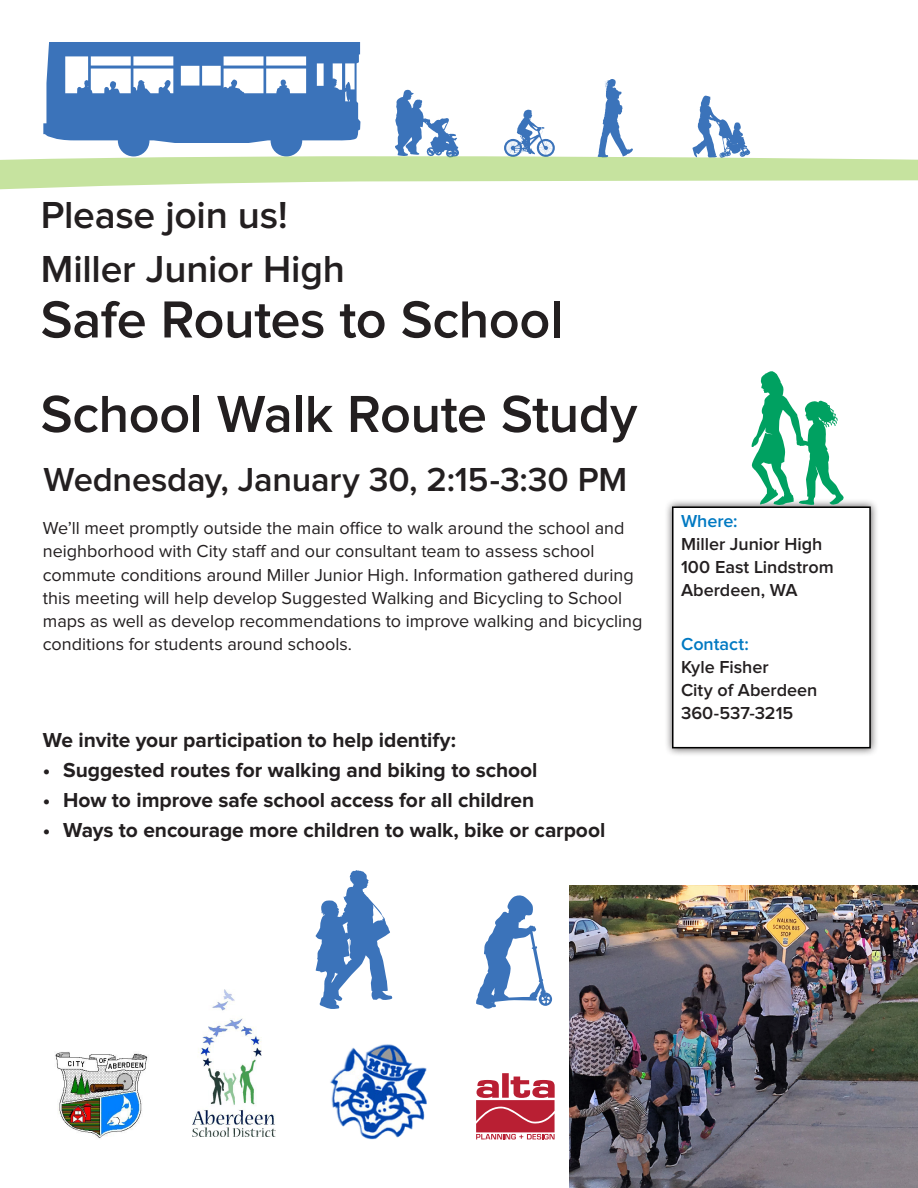
<style>
.page{position:relative;width:918px;height:1188px;background:#fff}
.page>*{position:absolute;margin:0;border:0;box-sizing:border-box;transform-origin:0 0}
.Page_head{font:600 54px "Proxima Nova";letter-spacing:-.01em;color:#231f20}
.Page_head-2{font:600 39px/54px "Proxima Nova";letter-spacing:-.005em;color:#231f20}
.Subhead{font:600 34.5px "Proxima Nova";letter-spacing:-.005em;color:#231f20}
.Body_text{font:700 21px "Proxima Nova";letter-spacing:-.005em;color:#231f20}
.Subhead-2{font:18px/23.2px "Proxima Nova";color:#231f20}
.Body_text-2{font:600 18px "Proxima Nova";color:#231f20}
.Body_text-3{font:600 18px "Proxima Nova";color:#0079c2}
</style>
<div class="page">
<div style="left:664px;top:498px;width:215px;height:258px;background:#231f20;opacity:.75"></div>
<div style="left:672px;top:506px;width:199px;height:242px;background:#fff;border:2px solid #000"></div>
<svg style="left:476px;top:895px;width:76px;height:114px"></svg>
<svg style="left:315px;top:870px;width:78px;height:139px"></svg>
<svg style="left:395px;top:90px;width:64px;height:61px"></svg>
<svg style="left:598px;top:79px;width:35px;height:72px"></svg>
<svg style="left:692px;top:96px;width:58px;height:55px"></svg>
<svg style="left:504px;top:110px;width:51px;height:41px"></svg>
<svg style="left:43px;top:42px;width:317px;height:109px"></svg>
<svg style="left:0;top:151px;width:918px;height:401px"></svg>
<img style="left:330px;top:1044px;width:96px;height:96px">
<img style="left:569px;top:885px;width:349px;height:303px">
<img style="left:55px;top:1052px;width:93px;height:86px">
<img style="left:192px;top:989px;width:83px;height:147px">
<svg style="left:476px;top:1073px;width:79px;height:67px"></svg>
<p class="Page_head-2" style="left:41px;top:190px;width:306px">Please join us!<br>Miller Junior High</p>
<p class="Page_head" style="left:40px;top:295px;width:524px">Safe Routes to School</p>
<p class="Page_head" style="left:40px;top:389px;width:598px">School Walk Route Study</p>
<p class="Subhead" style="left:44px;top:464px;width:585px">Wednesday, January 30, 2:15-3:30 PM</p>
<p class="Subhead-2" style="left:43px;top:517px;width:601px">We’ll meet promptly outside the main office to walk around the school and neighborhood with City staff and our consultant team to assess school commute conditions around Miller Junior High. Information gathered during this meeting will help develop Suggested Walking and Bicycling to School maps as well as develop recommendations to improve walking and bicycling conditions for students around schools.</p>
<p class="Body_text" style="left:43px;top:731px;width:415px">We invite your participation to help identify:</p>
<p class="Body_text" style="left:43px;top:761px;width:496px">• Suggested routes for walking and biking to school</p>
<p class="Body_text" style="left:43px;top:791px;width:493px">• How to improve safe school access for all children</p>
<p class="Body_text" style="left:43px;top:821px;width:564px">• Ways to encourage more children to walk, bike or carpool</p>
<p class="Body_text-3" style="left:681px;top:512px;width:58px">Where:</p>
<p class="Body_text-2" style="left:681px;top:536px;width:143px">Miller Junior High</p>
<p class="Body_text-2" style="left:681px;top:559px;width:154px">100 East Lindstrom</p>
<p class="Body_text-2" style="left:681px;top:582px;width:118px">Aberdeen, WA</p>
<p class="Body_text-3" style="left:681px;top:635px;width:69px">Contact:</p>
<p class="Body_text-2" style="left:681px;top:659px;width:89px">Kyle Fisher</p>
<p class="Body_text-2" style="left:681px;top:682px;width:138px">City of Aberdeen</p>
<p class="Body_text-2" style="left:681px;top:705px;width:114px">360-537-3215</p>
</div>
